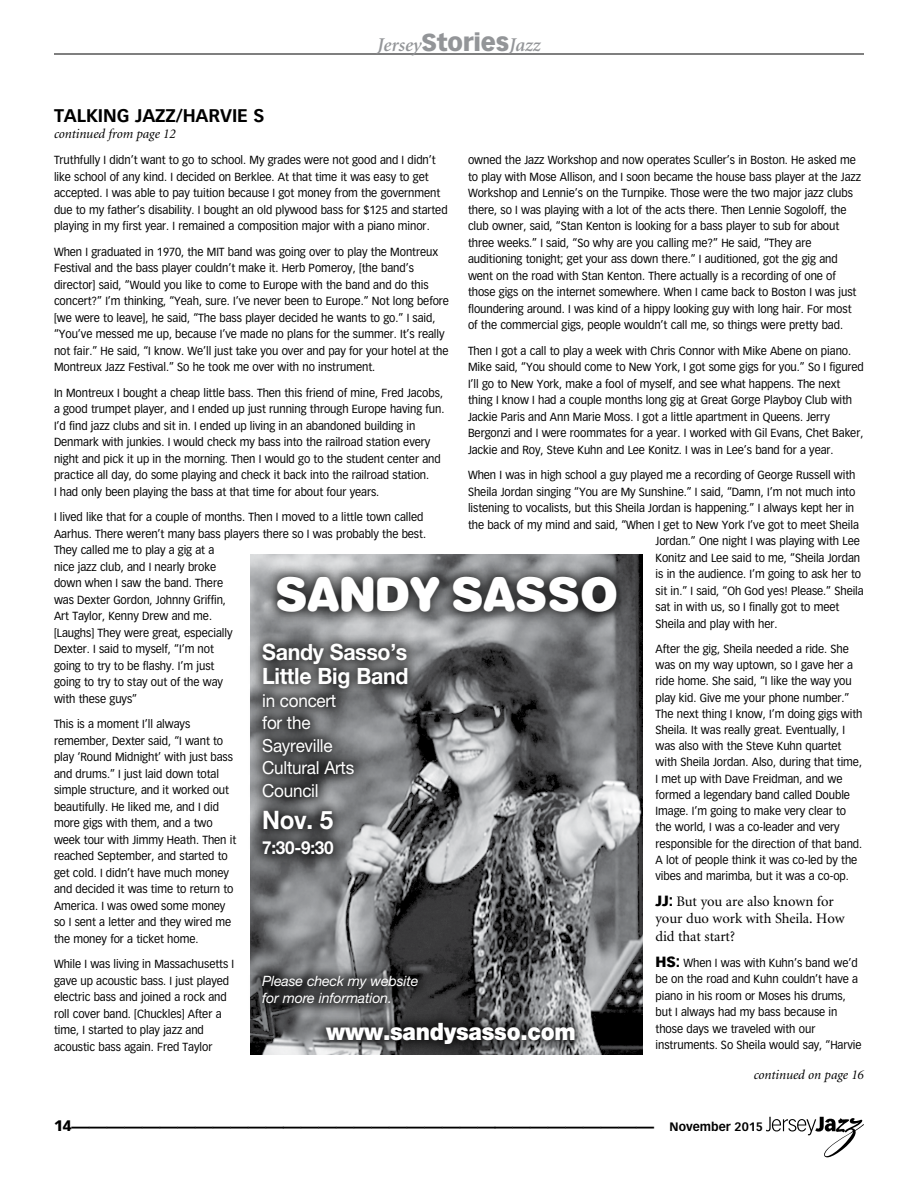
<style>
.page{position:relative;width:918px;height:1188px;background:#fff}
.page>*{position:absolute;margin:0;border:0;box-sizing:border-box;transform-origin:0 0}
.t1{font:900 46.5px "Helvetica Rounded";letter-spacing:-.02em;color:#fff}
.t2{font:700 36px "Vectora LH";color:#000}
.t3{font:700 25.5px "Helvetica Neue";color:#fff;scale:.95 1}
.t4{font:900 24px "Helvetica Neue";letter-spacing:-.01em;color:#fff;scale:.92 1}
.t5{font:700 22.5px/24px "Helvetica Neue";letter-spacing:-.015em;color:#fff;scale:.95 1}
.t6{font:italic 600 19.5px "Minion";letter-spacing:-.005em;color:#939598}
.t7{font:18px/22.5px "Helvetica Neue";letter-spacing:-.015em;color:#fff;scale:.95 1}
.t8{font:700 18px "Vectora LH";letter-spacing:-.005em;color:#000}
.t9{font:700 18px "Helvetica Neue";color:#fff;scale:.95 1}
.t10{font:900 15px "Vectora LH";color:#000}
.t11{font:14.55px/17.4px "Minion";letter-spacing:-.005em;color:#000}
.t12{font:italic 14.25px/16.5px "Helvetica Neue";letter-spacing:-.015em;color:#fff}
.t13{font:italic 13.5px "Minion";letter-spacing:-.005em;color:#000}
.t14{font:700 12px "Vectora LH";color:#000}
.t15{font:11.55px/16.5px "Vectora LH";letter-spacing:-.005em;color:#000;scale:.95 1}
.s1{font-family:"Vectora LH";font-weight:900;font-style:normal;font-size:24px}
.s2{font-family:"Vectora LH";font-weight:900}
.s3{font-weight:900;font-size:14.55px}
</style>
<div class="page">
<hr style="left:54px;top:54px;width:810px;height:1px;background:#000">
<svg style="left:766px;top:1117px;width:98px;height:40px"></svg>
<img style="left:251px;top:555px;width:391px;height:499px">
<div style="left:312px;top:1008px;width:277px;height:51px;background:#000;opacity:.75"></div>
<div style="left:248px;top:629px;width:184px;height:389px;background:#000;opacity:.75"></div>
<div style="left:263px;top:562px;width:368px;height:64px;background:#000;opacity:.75"></div>
<h3 class="t8" style="left:54px;top:105px;width:165px">TALKING JAZZ/Harvie</h3>
<h3 class="t8" style="left:254px;top:105px;width:11px">s</h3>
<p class="t13" style="left:54px;top:128px;width:123px">continued from page 12</p>
<h3 class="t6" style="left:377px;top:35px;width:165px">Jersey<span class="s1">Stories</span>Jazz</h3>
<p class="t15" style="left:54px;top:152px;width:416px">Truthfully I didn’t want to go to school. My grades were not good and I didn’t like school of any kind. I decided on Berklee. At that time it was easy to get accepted. I was able to pay tuition because I got money from the government due to my father’s disability. I bought an old plywood bass for $125 and started playing in my first year. I remained a composition major with a piano minor.</p>
<p class="t15" style="left:54px;top:243px;width:417px">When I graduated in 1970, the MIT band was going over to play the Montreux Festival and the bass player couldn’t make it. Herb Pomeroy, [the band’s director] said, “Would you like to come to Europe with the band and do this concert?” I’m thinking, “Yeah, sure. I’ve never been to Europe.” Not long before [we were to leave], he said, “The bass player decided he wants to go.” I said, “You’ve messed me up, because I’ve made no plans for the summer. It’s really not fair.” He said, “I know. We’ll just take you over and pay for your hotel at the Montreux Jazz Festival.” So he took me over with no instrument.</p>
<p class="t15" style="left:54px;top:384px;width:412px">In Montreux I bought a cheap little bass. Then this friend of mine, Fred Jacobs, a good trumpet player, and I ended up just running through Europe having fun.<br>I’d find jazz clubs and sit in. I ended up living in an abandoned building in Denmark with junkies. I would check my bass into the railroad station every night and pick it up in the morning. Then I would go to the student center and practice all day, do some playing and check it back into the railroad station.<br>I had only been playing the bass at that time for about four years.</p>
<p class="t15" style="left:54px;top:509px;width:393px">I lived like that for a couple of months. Then I moved to a little town called Aarhus. There weren’t many bass players there so I was probably the best.<br>They called me to play a gig at a<br>nice jazz club, and I nearly broke<br>down when I saw the band. There<br>was Dexter Gordon, Johnny Griffin,<br>Art Taylor, Kenny Drew and me.<br>[Laughs] They were great, especially<br>Dexter. I said to myself, “I’m not<br>going to try to be flashy. I’m just<br>going to try to stay out of the way<br>with these guys”</p>
<p class="t15" style="left:54px;top:716px;width:193px">This is a moment I’ll always remember, Dexter said, “I want to play ‘Round Midnight’ with just bass and drums.” I just laid down total simple structure, and it worked out beautifully. He liked me, and I did more gigs with them, and a two week tour with Jimmy Heath. Then it reached September, and started to get cold. I didn’t have much money and decided it was time to return to<br>America. I was owed some money so I sent a letter and they wired me the money for a ticket home.</p>
<p class="t15" style="left:54px;top:956px;width:191px">While I was living in Massachusetts I gave up acoustic bass. I just played electric bass and joined a rock and roll cover band. [Chuckles] After a time, I started to play jazz and acoustic bass again. Fred Taylor</p>
<p class="t15" style="left:468px;top:152px;width:415px">owned the Jazz Workshop and now operates Sculler’s in Boston. He asked me to play with Mose Allison, and I soon became the house bass player at the Jazz Workshop and Lennie’s on the Turnpike. Those were the two major jazz clubs there, so I was playing with a lot of the acts there. Then Lennie Sogoloff, the club owner, said, “Stan Kenton is looking for a bass player to sub for about three weeks.” I said, “So why are you calling me?” He said, “They are auditioning tonight; get your ass down there.” I auditioned, got the gig and went on the road with Stan Kenton. There actually is a recording of one of those gigs on the internet somewhere. When I came back to Boston I was just floundering around. I was kind of a hippy looking guy with long hair. For most of the commercial gigs, people wouldn’t call me, so things were pretty bad.</p>
<p class="t15" style="left:468px;top:343px;width:418px">Then I got a call to play a week with Chris Connor with Mike Abene on piano.<br>Mike said, “You should come to New York, I got some gigs for you.” So I figured I’ll go to New York, make a fool of myself, and see what happens. The next thing I know I had a couple months long gig at Great Gorge Playboy Club with Jackie Paris and Ann Marie Moss. I got a little apartment in Queens. Jerry Bergonzi and I were roommates for a year. I worked with Gil Evans, Chet Baker, Jackie and Roy, Steve Kuhn and Lee Konitz. I was in Lee’s band for a year.</p>
<p class="t15" style="left:468px;top:467px;width:409px">When I was in high school a guy played me a recording of George Russell with</p>
<p class="t15" style="left:468px;top:484px;width:409px">Sheila Jordan singing “You are My Sunshine.” I said, “Damn, I’m not much into</p>
<p class="t15" style="left:468px;top:500px;width:408px">listening to vocalists, but this Sheila Jordan is happening.” I always kept her in</p>
<p class="t15" style="left:468px;top:517px;width:413px">the back of my mind and said, “When I get to New York I’ve got to meet Sheila</p>
<p class="t15" style="left:656px;top:533px;width:217px">Jordan.” One night I was playing with Lee</p>
<p class="t15" style="left:656px;top:550px;width:217px">Konitz and Lee said to me, “Sheila Jordan</p>
<p class="t15" style="left:656px;top:566px;width:218px">is in the audience. I’m going to ask her to</p>
<p class="t15" style="left:656px;top:583px;width:221px">sit in.” I said, “Oh God yes! Please.” Sheila</p>
<p class="t15" style="left:656px;top:599px;width:195px">sat in with us, so I finally got to meet</p>
<p class="t15" style="left:656px;top:616px;width:130px">Sheila and play with her.</p>
<p class="t15" style="left:656px;top:641px;width:219px">After the gig, Sheila needed a ride. She was on my way uptown, so I gave her a ride home. She said, “I like the way you play kid. Give me your phone number.” The next thing I know, I’m doing gigs with Sheila. It was really great. Eventually, I was also with the Steve Kuhn quartet with Sheila Jordan. Also, during that time, I met up with Dave Freidman, and we formed a legendary band called Double Image. I’m going to make very clear to the world, I was a co-leader and very responsible for the direction of that band.<br>A lot of people think it was co-led by the vibes and marimba, but it was a co-op.</p>
<p class="t11" style="left:656px;top:893px;width:191px"><span class="s2">JJ:</span> But you are also known for your duo work with Sheila. How did that start?</p>
<p class="t15" style="left:656px;top:954px;width:218px"><span class="s3">HS:</span> When I was with Kuhn’s band we’d be on the road and Kuhn couldn’t have a piano in his room or Moses his drums, but I always had my bass because in those days we traveled with our instruments. So Sheila would say, “Harvie</p>
<p class="t13" style="left:754px;top:1068px;width:112px">continued on page 16</p>
<h1 class="t1" style="left:275px;top:565px;width:345px">SANDY SASSO</h1>
<h3 class="t5" style="left:262px;top:640px;width:155px">Sandy Sasso’s<br>Little Big Band</h3>
<h3 class="t7" style="left:262px;top:689px;width:98px">in concert for the<br>Sayreville<br>Cultural Arts<br>Council</h3>
<h3 class="t3" style="left:262px;top:804px;width:76px">Nov. 5</h3>
<h3 class="t9" style="left:262px;top:837px;width:77px">7:30-9:30</h3>
<p class="t12" style="left:262px;top:973px;width:158px">Please check my website for more information.</p>
<h3 class="t4" style="left:326px;top:1017px;width:273px">www.sandysasso.com</h3>
<p class="t10" style="left:54px;top:1117px;width:19px">14</p>
<h2 class="t2" style="left:72px;top:1089px;width:19px">N</h2>
<p class="t14" style="left:670px;top:1120px;width:95px">November 2015</p>
</div>
